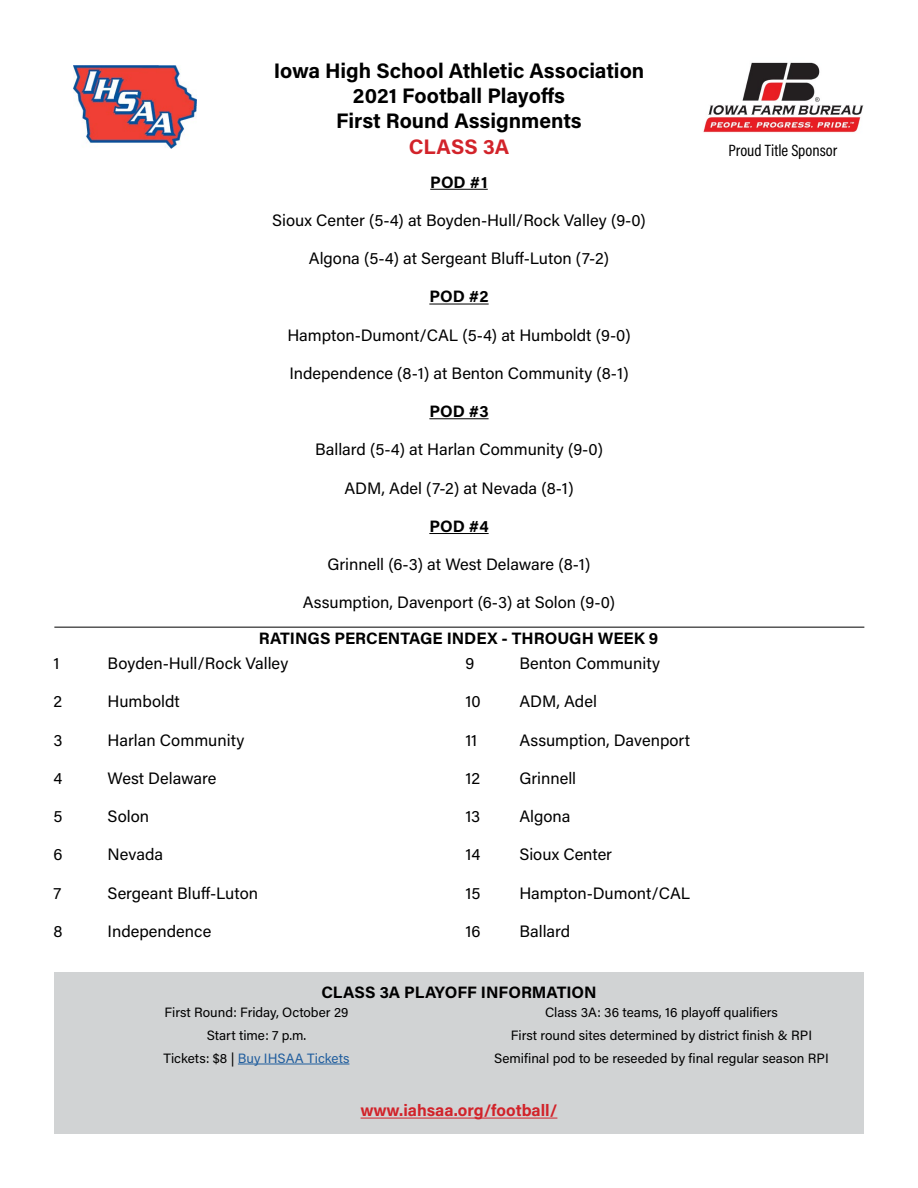
<style>
.page{position:relative;width:918px;height:1188px;background:#fff}
.page>*{position:absolute;margin:0;border:0;box-sizing:border-box;transform-origin:0 0}
.t1{font:700 21px/25.2px "Acumin Pro";color:#000;text-align:center}
.t2{font:700 21px "Acumin Pro";letter-spacing:.005em;color:#d2232a}
.t3{font:16.5px "Acumin Pro";color:#000}
.t4{font:700 16.5px "Acumin Pro";color:#000}
.t5{font:700 16.5px "Acumin Pro";letter-spacing:-.005em;color:#d2232a}
.t6{font:16.5px "Acumin Pro Cond";color:#000}
.t7{font:13.5px/23px "Acumin Pro";color:#000;text-align:center}
.s1{color:#215e9e}
</style>
<div class="page">
<img style="left:74px;top:66px;width:122px;height:83px">
<img style="left:703px;top:62px;width:161px;height:71px">
<hr style="left:430px;top:189px;width:58px;height:1px;background:#000">
<hr style="left:429px;top:304px;width:60px;height:1px;background:#000">
<hr style="left:429px;top:418px;width:60px;height:1px;background:#000">
<hr style="left:429px;top:533px;width:60px;height:1px;background:#000">
<div style="left:54px;top:972px;width:810px;height:162px;background:#d1d3d4"></div>
<hr style="left:361px;top:1118px;width:196px;height:1px;background:#d2232a">
<hr style="left:238px;top:1064px;width:111px;height:1px;background:#215e9e">
<hr style="left:54px;top:627px;width:810px;height:1px;background:#000">
<p class="t1" style="left:274px;top:57px;width:372px">Iowa High School Athletic Association<br>2021 Football Playoffs<br>First Round Assignments</p>
<p class="t2" style="left:409px;top:131px;width:102px">CLASS 3A</p>
<p class="t6" style="left:729px;top:140px;width:110px">Proud Title Sponsor</p>
<p class="t4" style="left:430px;top:170px;width:59px">POD #1</p>
<p class="t3" style="left:272px;top:209px;width:375px">Sioux Center (5-4) at Boyden-Hull/Rock Valley (9-0)</p>
<p class="t3" style="left:309px;top:247px;width:302px">Algona (5-4) at Sergeant Bluff-Luton (7-2)</p>
<p class="t4" style="left:429px;top:285px;width:61px">POD #2</p>
<p class="t3" style="left:287px;top:323px;width:345px">Hampton-Dumont/CAL (5-4) at Humboldt (9-0)</p>
<p class="t3" style="left:289px;top:362px;width:341px">Independence (8-1) at Benton Community (8-1)</p>
<p class="t4" style="left:429px;top:400px;width:61px">POD #3</p>
<p class="t3" style="left:315px;top:438px;width:289px">Ballard (5-4) at Harlan Community (9-0)</p>
<p class="t3" style="left:344px;top:476px;width:231px">ADM, Adel (7-2) at Nevada (8-1)</p>
<p class="t4" style="left:429px;top:514px;width:61px">POD #4</p>
<p class="t3" style="left:327px;top:553px;width:265px">Grinnell (6-3) at West Delaware (8-1)</p>
<p class="t3" style="left:303px;top:591px;width:314px">Assumption, Davenport (6-3) at Solon (9-0)</p>
<p class="t4" style="left:259px;top:627px;width:401px">RATINGS PERCENTAGE INDEX - THROUGH WEEK 9</p>
<p class="t3" style="left:54px;top:652px;width:8px">1</p>
<p class="t3" style="left:108px;top:652px;width:182px">Boyden-Hull/Rock Valley</p>
<p class="t3" style="left:54px;top:690px;width:10px">2</p>
<p class="t3" style="left:108px;top:690px;width:74px">Humboldt</p>
<p class="t3" style="left:54px;top:728px;width:11px">3</p>
<p class="t3" style="left:108px;top:728px;width:138px">Harlan Community</p>
<p class="t3" style="left:54px;top:767px;width:10px">4</p>
<p class="t3" style="left:108px;top:767px;width:110px">West Delaware</p>
<p class="t3" style="left:54px;top:805px;width:10px">5</p>
<p class="t3" style="left:108px;top:805px;width:43px">Solon</p>
<p class="t3" style="left:54px;top:843px;width:11px">6</p>
<p class="t3" style="left:108px;top:843px;width:57px">Nevada</p>
<p class="t3" style="left:54px;top:881px;width:9px">7</p>
<p class="t3" style="left:108px;top:881px;width:152px">Sergeant Bluff-Luton</p>
<p class="t3" style="left:54px;top:920px;width:11px">8</p>
<p class="t3" style="left:108px;top:920px;width:105px">Independence</p>
<p class="t3" style="left:465px;top:652px;width:10px">9</p>
<p class="t3" style="left:519px;top:652px;width:142px">Benton Community</p>
<p class="t3" style="left:465px;top:690px;width:17px">10</p>
<p class="t3" style="left:519px;top:690px;width:79px">ADM, Adel</p>
<p class="t3" style="left:465px;top:728px;width:13px">11</p>
<p class="t3" style="left:519px;top:728px;width:172px">Assumption, Davenport</p>
<p class="t3" style="left:465px;top:767px;width:16px">12</p>
<p class="t3" style="left:519px;top:767px;width:58px">Grinnell</p>
<p class="t3" style="left:465px;top:805px;width:16px">13</p>
<p class="t3" style="left:519px;top:805px;width:53px">Algona</p>
<p class="t3" style="left:465px;top:843px;width:16px">14</p>
<p class="t3" style="left:519px;top:843px;width:94px">Sioux Center</p>
<p class="t3" style="left:465px;top:881px;width:16px">15</p>
<p class="t3" style="left:519px;top:881px;width:172px">Hampton-Dumont/CAL</p>
<p class="t3" style="left:465px;top:920px;width:17px">16</p>
<p class="t3" style="left:519px;top:920px;width:52px">Ballard</p>
<p class="t4" style="left:321px;top:980px;width:277px">CLASS 3A PLAYOFF INFORMATION</p>
<p class="t7" style="left:164px;top:1000px;width:187px">First Round: Friday, October 29<br>Start time: 7 p.m.<br>Tickets: $8 | <span class="s1">Buy IHSAA Tickets</span></p>
<p class="t7" style="left:494px;top:1000px;width:336px">Class 3A: 36 teams, 16 playoff qualifiers<br>First round sites determined by district finish &amp; RPI<br>Semifinal pod to be reseeded by final regular season RPI</p>
<p class="t5" style="left:361px;top:1099px;width:198px">www.iahsaa.org/football/</p>
</div>
